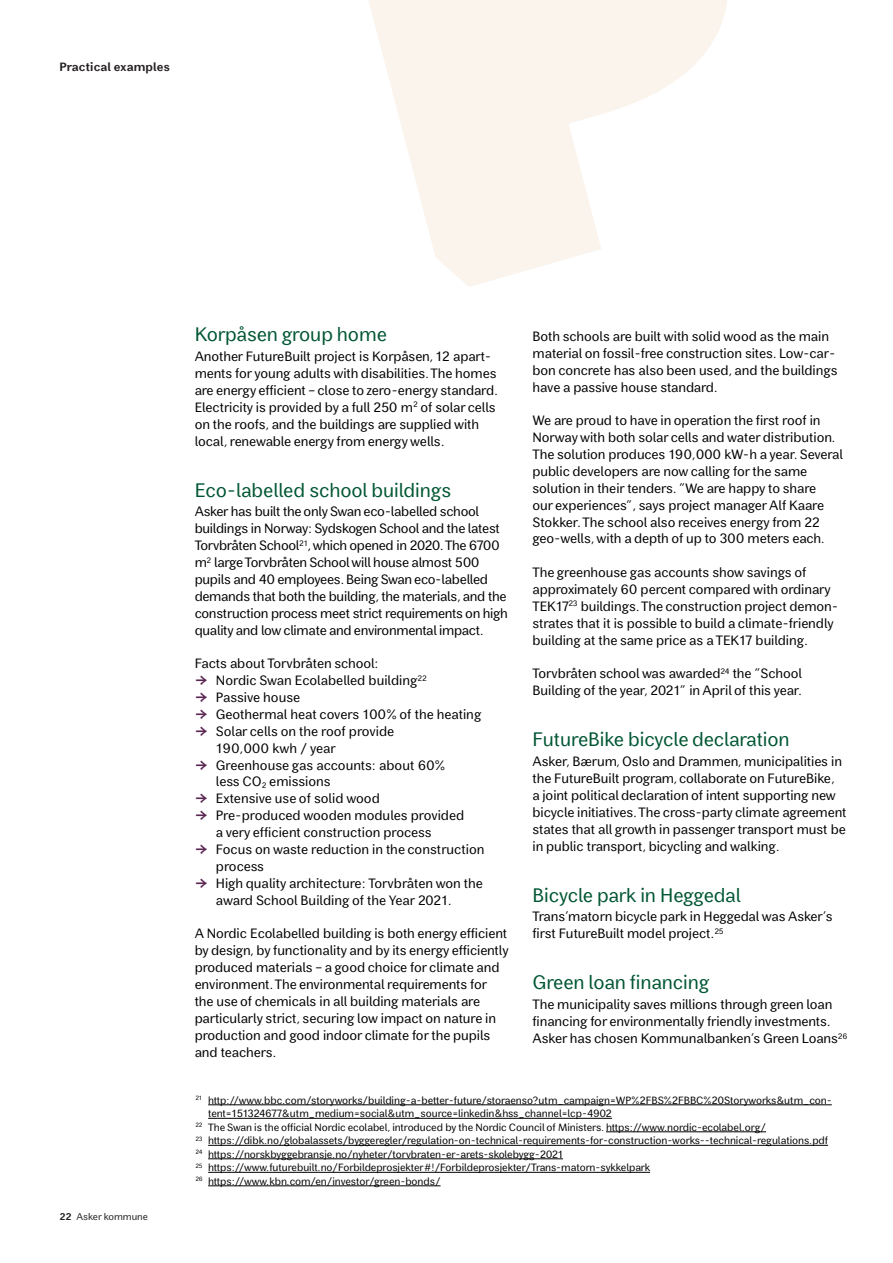
<style>
.page{position:relative;width:893px;height:1263px;background:#fff}
.page>*{position:absolute;margin:0;border:0;box-sizing:border-box;transform-origin:0 0}
.t1{font:19.5px "Asker Sans";letter-spacing:-.005em;color:#005633}
.t2{font:13.5px/16.8px "Asker Sans";letter-spacing:-.005em;color:#000}
.t3{font:700 12px "Asker Sans";letter-spacing:.01em;color:#242021}
.t4{font:10.5px "Asker Sans";letter-spacing:-.005em;color:#000}
.t5{font:9.75px "Asker Sans";color:#242021}
.s1{font-weight:700}
.s2{font-weight:700;color:#5a2652}
</style>
<div class="page">
<svg style="left:369px;top:0;width:358px;height:287px;fill:#faf4ed"></svg>
<hr style="left:208px;top:1104px;width:624px;height:1px;background:#000">
<hr style="left:208px;top:1118px;width:404px;height:1px;background:#000">
<hr style="left:606px;top:1131px;width:160px;height:1px;background:#000">
<hr style="left:208px;top:1145px;width:620px;height:1px;background:#000">
<hr style="left:208px;top:1158px;width:355px;height:1px;background:#000">
<hr style="left:208px;top:1172px;width:442px;height:1px;background:#000">
<hr style="left:208px;top:1185px;width:233px;height:1px;background:#000">
<p class="t3" style="left:60px;top:59px;width:112px">Practical examples</p>
<p class="t5" style="left:60px;top:1210px;width:90px"><span class="s1">22</span> Asker kommune</p>
<h1 class="t1" style="left:195px;top:323px;width:194px">Korpåsen group home</h1>
<p class="t2" style="left:195px;top:348px;width:305px">Another FutureBuilt project is Korpåsen, 12 apart&shy;ments for young adults with disabilities. The homes are energy efficient – close to zero-energy standard.<br>Electricity is provided by a full 250 m<sup>2</sup> of solar cells on the roofs, and the buildings are supplied with local, renewable energy from energy wells.</p>
<h1 class="t1" style="left:195px;top:478px;width:258px">Eco-labelled school buildings</h1>
<p class="t2" style="left:195px;top:503px;width:315px">Asker has built the only Swan eco-labelled school buildings in Norway: Sydskogen School and the latest Torvbråten School<sup>21</sup>, which opened in 2020. The 6700 m<sup>2</sup> large Torvbråten School will house almost 500 pupils and 40 employees. Being Swan eco-labelled demands that both the building, the materials, and the construction process meet strict requirements on high quality and low climate and environmental impact.</p>
<p class="t2" style="left:195px;top:655px;width:185px">Facts about Torvbråten school:</p>
<p class="t2" style="left:195px;top:672px;width:234px"><span class="s2">→</span> Nordic Swan Ecolabelled building<sup>22</sup></p>
<p class="t2" style="left:195px;top:689px;width:107px"><span class="s2">→</span> Passive house</p>
<p class="t2" style="left:195px;top:705px;width:288px"><span class="s2">→</span> Geothermal heat covers 100% of the heating</p>
<p class="t2" style="left:216px;top:722px;width:180px;text-indent:-21px"><span class="s2">→</span> Solar cells on the roof provide<br>190,000 kwh / year</p>
<p class="t2" style="left:216px;top:756px;width:231px;text-indent:-21px"><span class="s2">→</span> Greenhouse gas accounts: about 60% less CO<sub>2</sub> emissions</p>
<p class="t2" style="left:195px;top:790px;width:187px"><span class="s2">→</span> Extensive use of solid wood</p>
<p class="t2" style="left:216px;top:807px;width:250px;text-indent:-21px"><span class="s2">→</span> Pre-produced wooden modules provided a very efficient construction process</p>
<p class="t2" style="left:216px;top:840px;width:270px;text-indent:-21px"><span class="s2">→</span> Focus on waste reduction in the construction process</p>
<p class="t2" style="left:216px;top:874px;width:269px;text-indent:-21px"><span class="s2">→</span> High quality architecture: Torvbråten won the award School Building of the Year 2021.</p>
<p class="t2" style="left:195px;top:925px;width:315px">A Nordic Ecolabelled building is both energy efficient by design, by functionality and by its energy efficiently produced materials – a good choice for climate and environment. The environmental requirements for the use of chemicals in all building materials are particularly strict, securing low impact on nature in production and good indoor climate for the pupils and teachers.</p>
<p class="t2" style="left:532px;top:327px;width:306px">Both schools are built with solid wood as the main material on fossil-free construction sites. Low-car&shy;bon concrete has also been used, and the buildings have a passive house standard.</p>
<p class="t2" style="left:532px;top:412px;width:312px">We are proud to have in operation the first roof in Norway with both solar cells and water distribution.<br>The solution produces 190,000 kW-h a year. Several public developers are now calling for the same solution in their tenders. ”We are happy to share<br>our experiences”, says project manager Alf Kaare Stokker. The school also receives energy from 22 geo-wells, with a depth of up to 300 meters each.</p>
<p class="t2" style="left:532px;top:564px;width:307px">The greenhouse gas accounts show savings of approximately 60 percent compared with ordinary TEK17<sup>23</sup> buildings. The construction project demon&shy;strates that it is possible to build a climate-friendly building at the same price as a TEK17 building.</p>
<p class="t2" style="left:533px;top:665px;width:271px">Torvbråten school was awarded<sup>24</sup> the ”School<br>Building of the year, 2021” in April of this year.</p>
<h1 class="t1" style="left:533px;top:728px;width:259px">FutureBike bicycle declaration</h1>
<p class="t2" style="left:533px;top:753px;width:315px">Asker, Bærum, Oslo and Drammen, municipalities in the FutureBuilt program, collaborate on FutureBike,<br>a joint political declaration of intent supporting new bicycle initiatives. The cross-party climate agreement states that all growth in passenger transport must be in public transport, bicycling and walking.</p>
<h1 class="t1" style="left:533px;top:883px;width:210px">Bicycle park in Heggedal</h1>
<p class="t2" style="left:533px;top:908px;width:301px">Trans’matorn bicycle park in Heggedal was Asker’s first FutureBuilt model project.<sup>25</sup></p>
<h1 class="t1" style="left:533px;top:971px;width:179px">Green loan financing</h1>
<p class="t2" style="left:533px;top:996px;width:316px">The municipality saves millions through green loan financing for environmentally friendly investments.<br>Asker has chosen Kommunalbanken’s Green Loans<sup>26</sup></p>
<p class="t4" style="left:195px;top:1094px;width:638px"><sup>21</sup> http://www.bbc.com/storyworks/building-a-better-future/storaenso?utm_campaign=WP%2FBS%2FBBC%20Storyworks&amp;utm_con-</p>
<p class="t4" style="left:208px;top:1107px;width:405px">tent=151324677&amp;utm_medium=social&amp;utm_source=linkedin&amp;hss_channel=lcp-4902</p>
<p class="t4" style="left:195px;top:1121px;width:572px"><sup>22</sup> The Swan is the official Nordic ecolabel, introduced by the Nordic Council of Ministers. https://www.nordic-ecolabel.org/</p>
<p class="t4" style="left:195px;top:1134px;width:634px"><sup>23</sup> https://dibk.no/globalassets/byggeregler/regulation-on-technical-requirements-for-construction-works--technical-regulations.pdf</p>
<p class="t4" style="left:195px;top:1148px;width:369px"><sup>24</sup> https://norskbyggebransje.no/nyheter/torvbraten-er-arets-skolebygg-2021</p>
<p class="t4" style="left:195px;top:1161px;width:456px"><sup>25</sup> https://www.futurebuilt.no/Forbildeprosjekter#!/Forbildeprosjekter/Trans-matorn-sykkelpark</p>
<p class="t4" style="left:195px;top:1175px;width:247px"><sup>26</sup> https://www.kbn.com/en/investor/green-bonds/</p>
</div>
